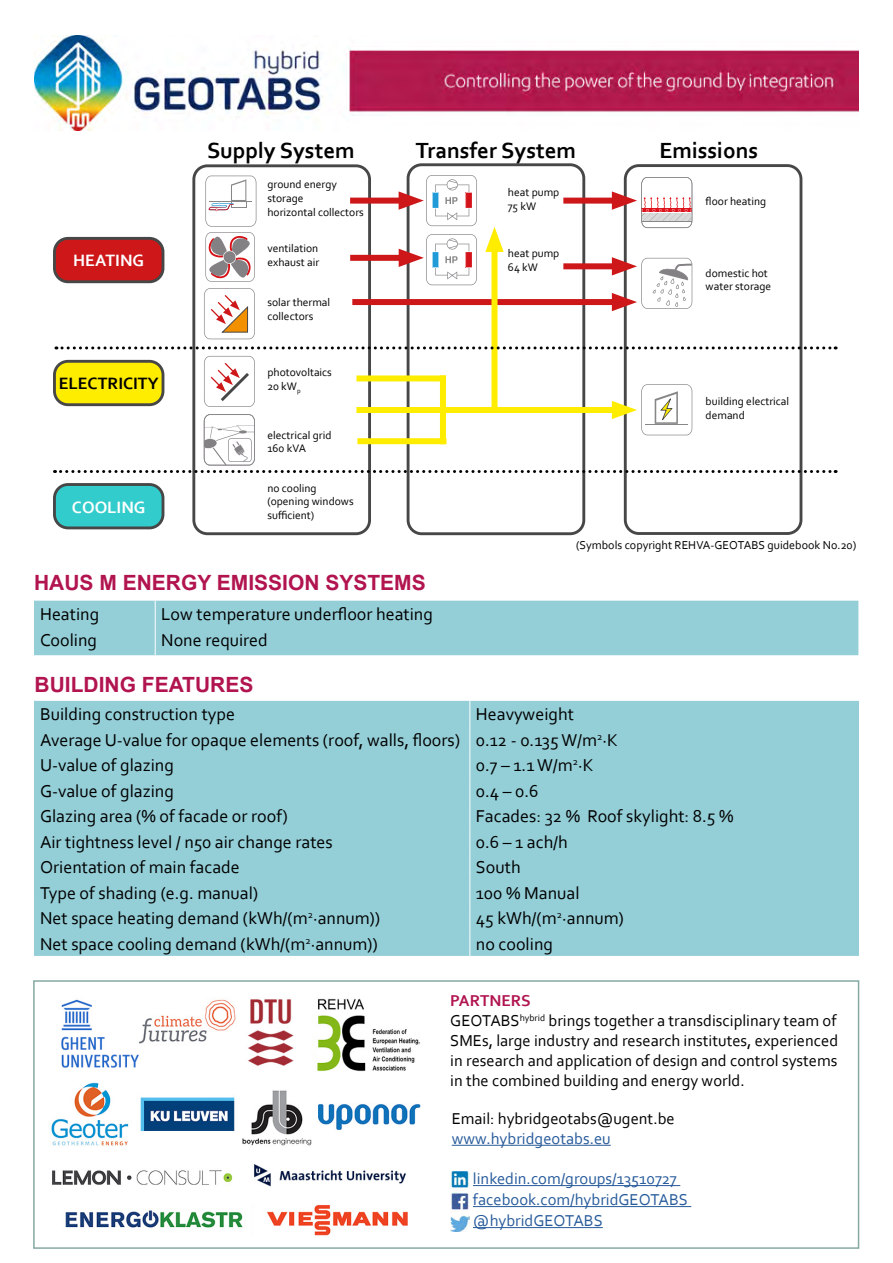
<style>
.page{position:relative;width:893px;height:1263px;background:#fff}
.page>*{position:absolute;margin:0;border:0;box-sizing:border-box;transform-origin:0 0}
.t1{font:700 22.95px "Corbel";color:#000}
.t2{font:700 21px "Arial";color:#b1144f}
.t3{font:18px/25.5px "Corbel";color:#000}
.t4{font:700 17.25px "Corbel";color:#fff}
.t5{font:700 17.25px "Corbel";color:#000}
.t6{font:16.5px/19.8px "Corbel";color:#000}
.t7{font:16.5px/21px "Corbel";color:#275b9b}
.t8{font:12px "Corbel";color:#000}
.t9{font:11.55px/13.8px "Corbel";color:#000}
.s1{font-weight:700;color:#b11550}
</style>
<div class="page">
<div style="left:192px;top:164px;width:179px;height:371px;border:3px solid #474747;border-radius:14px"></div>
<div style="left:407px;top:163px;width:178px;height:372px;border:3px solid #474747;border-radius:14px"></div>
<div style="left:624px;top:164px;width:178px;height:371px;border:3px solid #474747;border-radius:14px"></div>
<div style="left:34px;top:601px;width:824px;height:54px;background:#94ced7"></div>
<div style="left:34px;top:701px;width:825px;height:255px;background:#94ced7"></div>
<svg style="left:469px;top:701px;width:1px;height:255px"></svg>
<img style="left:34px;top:35px;width:825px;height:96px">
<div style="left:54px;top:238px;width:109px;height:44px;background:#cd1719;border-radius:14px"></div>
<div style="left:53px;top:237px;width:111px;height:46px;border:3px solid #474747;border-radius:14px"></div>
<div style="left:54px;top:484px;width:109px;height:44px;background:#3cc;border-radius:14px"></div>
<div style="left:53px;top:483px;width:111px;height:46px;border:3px solid #474747;border-radius:14px"></div>
<div style="left:350px;top:255px;width:59px;height:6px;background:#cd1719"></div>
<div style="left:352px;top:299px;width:270px;height:6px;background:#cd1719"></div>
<div style="left:350px;top:198px;width:59px;height:6px;background:#cd1719"></div>
<div style="left:491px;top:242px;width:6px;height:171px;background:#ffed00"></div>
<svg style="left:485px;top:227px;width:19px;height:25px"></svg>
<div style="left:563px;top:263px;width:59px;height:6px;background:#cd1719"></div>
<div style="left:563px;top:198px;width:59px;height:6px;background:#cd1719"></div>
<svg style="left:56px;top:346px;width:780px;height:3px"></svg>
<svg style="left:612px;top:177px;width:80px;height:51px"></svg>
<svg style="left:612px;top:257px;width:80px;height:54px"></svg>
<svg style="left:399px;top:175px;width:78px;height:51px"></svg>
<svg style="left:399px;top:234px;width:78px;height:51px"></svg>
<svg style="left:205px;top:176px;width:51px;height:106px"></svg>
<svg style="left:204px;top:288px;width:51px;height:51px"></svg>
<svg style="left:55px;top:356px;width:781px;height:117px"></svg>
<div style="left:33px;top:980px;width:826px;height:269px;border:2px solid #86a9a4"></div>
<hr style="left:452px;top:1145px;width:159px;height:1px;background:#275b9b">
<hr style="left:473px;top:1185px;width:207px;height:1px;background:#275b9b">
<hr style="left:473px;top:1206px;width:218px;height:1px;background:#275b9b">
<hr style="left:473px;top:1227px;width:130px;height:1px;background:#275b9b">
<img style="left:450px;top:1172px;width:20px;height:59px">
<img style="left:49px;top:998px;width:372px;height:238px">
<p class="t4" style="left:73px;top:250px;width:72px">HEATING</p>
<p class="t5" style="left:59px;top:373px;width:101px">ELECTRICITY</p>
<p class="t4" style="left:72px;top:496px;width:75px">COOLING</p>
<p class="t1" style="left:207px;top:136px;width:149px">Supply System</p>
<p class="t1" style="left:416px;top:136px;width:162px">Transfer System</p>
<p class="t1" style="left:659px;top:136px;width:100px">Emissions</p>
<p class="t9" style="left:267px;top:177px;width:98px">ground energy storage<br>horizontal collectors</p>
<p class="t9" style="left:267px;top:241px;width:53px">ventilation exhaust air</p>
<p class="t9" style="left:267px;top:295px;width:64px">solar thermal collectors</p>
<p class="t9" style="left:267px;top:365px;width:66px">photovoltaics<br>20 kW<sub>p</sub></p>
<p class="t9" style="left:267px;top:428px;width:66px">electrical grid<br>160 kVA</p>
<p class="t9" style="left:267px;top:481px;width:88px">no cooling (opening windows sufficient)</p>
<p class="t9" style="left:508px;top:185px;width:53px">heat pump<br>75 kW</p>
<p class="t9" style="left:706px;top:194px;width:62px">floor heating</p>
<p class="t9" style="left:508px;top:246px;width:53px">heat pump<br>64 kW</p>
<p class="t9" style="left:706px;top:266px;width:67px">domestic hot water storage</p>
<p class="t9" style="left:706px;top:394px;width:85px">building electrical demand</p>
<p class="t8" style="left:576px;top:538px;width:282px">(Symbols copyright REHVA-GEOTABS guidebook No.20)</p>
<p class="t2" style="left:34px;top:569px;width:393px">HAUS M ENERGY EMISSION SYSTEMS</p>
<p class="t3" style="left:40px;top:601px;width:61px">Heating</p>
<p class="t3" style="left:161px;top:601px;width:273px">Low temperature underfloor heating</p>
<p class="t3" style="left:40px;top:626px;width:59px">Cooling</p>
<p class="t3" style="left:161px;top:626px;width:108px">None required</p>
<p class="t2" style="left:35px;top:671px;width:220px">BUILDING FEATURES</p>
<p class="t3" style="left:40px;top:701px;width:580px;text-indent:436px">Heavyweight<br>Average U-value for opaque elements (roof, walls, floors) 0.12 - 0.135 W/m<sup>2</sup>·K<br>U-value of glazing</p>
<p class="t3" style="left:40px;top:701px;width:197px">Building construction type</p>
<p class="t3" style="left:476px;top:752px;width:119px">0.7 – 1.1 W/m<sup>2</sup>·K</p>
<p class="t3" style="left:40px;top:777px;width:135px">G-value of glazing</p>
<p class="t3" style="left:476px;top:777px;width:64px">0.4 – 0.6</p>
<p class="t3" style="left:40px;top:803px;width:249px">Glazing area (% of facade or roof)</p>
<p class="t3" style="left:476px;top:803px;width:259px">Facades: 32 % Roof skylight: 8.5 %</p>
<p class="t3" style="left:40px;top:828px;width:294px">Air tightness level / n50 air change rates</p>
<p class="t3" style="left:476px;top:828px;width:93px">0.6 – 1 ach/h</p>
<p class="t3" style="left:40px;top:854px;width:201px">Orientation of main facade</p>
<p class="t3" style="left:476px;top:854px;width:46px">South</p>
<p class="t3" style="left:40px;top:879px;width:220px">Type of shading (e.g. manual)</p>
<p class="t3" style="left:476px;top:879px;width:105px">100 % Manual</p>
<p class="t3" style="left:40px;top:905px;width:342px">Net space heating demand (kWh/(m<sup>2</sup>·annum))</p>
<p class="t3" style="left:476px;top:905px;width:150px">45 kWh/(m<sup>2</sup>·annum)</p>
<p class="t3" style="left:40px;top:930px;width:339px">Net space cooling demand (kWh/(m<sup>2</sup>·annum))</p>
<p class="t3" style="left:476px;top:930px;width:79px">no cooling</p>
<p class="t6" style="left:450px;top:990px;width:389px"><span class="s1">PARTNERS<br></span>GEOTABS<sup>hybrid</sup> brings together a transdisciplinary team of SMEs, large industry and research institutes, experienced in research and application of design and control systems in the combined building and energy world.</p>
<p class="t6" style="left:452px;top:1108px;width:225px">Email: hybridgeotabs@ugent.be</p>
<p class="t7" style="left:452px;top:1127px;width:161px">www.hybridgeotabs.eu</p>
<p class="t7" style="left:473px;top:1168px;width:216px">linkedin.com/groups/13510727 facebook.com/hybridGEOTABS @hybridGEOTABS</p>
</div>
